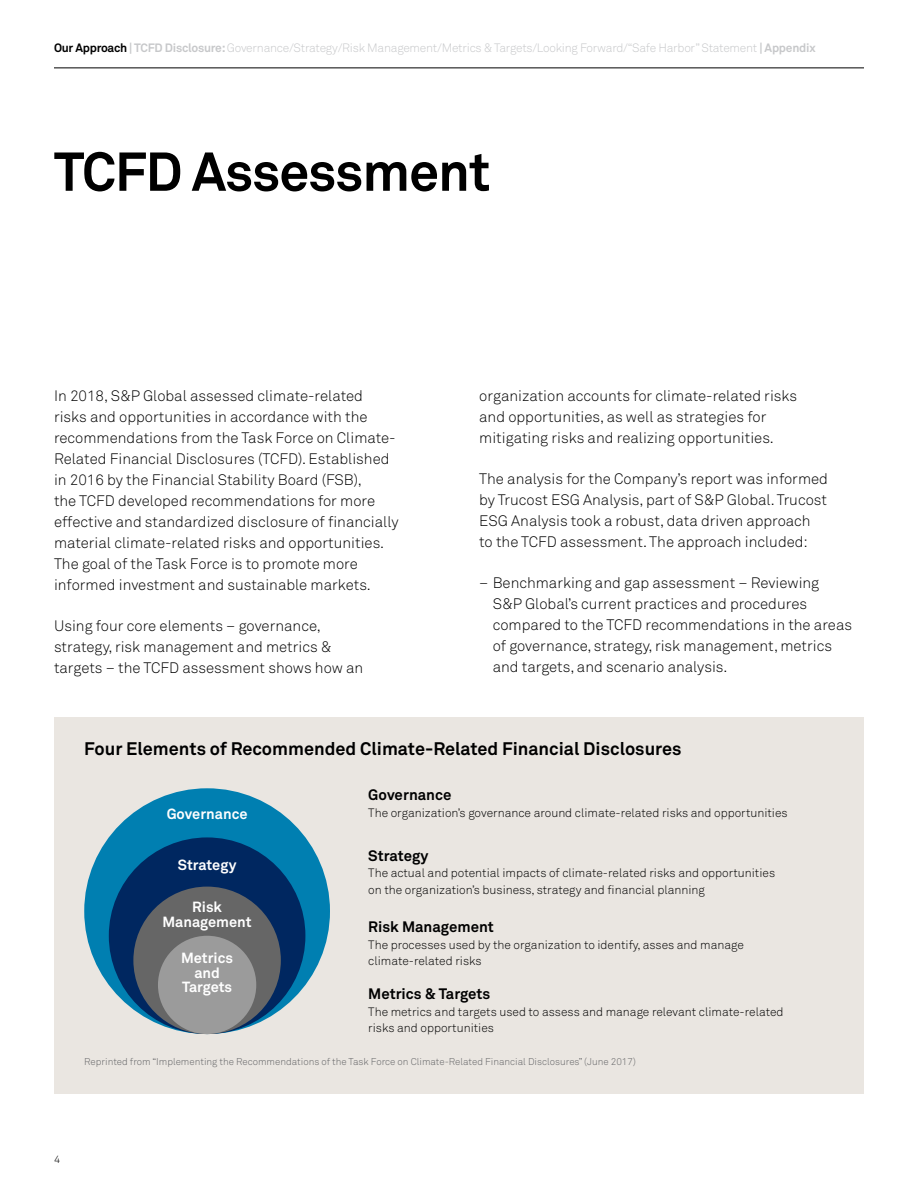
<style>
.page{position:relative;width:918px;height:1188px;background:#fff}
.page>*{position:absolute;margin:0;border:0;box-sizing:border-box;transform-origin:0 0}
.t1{font:700 54px "Akkurat Pro";letter-spacing:-.02em;color:#000}
.t2{font:700 18px "Akkurat Pro";color:#000}
.t3{font:300 15px/21px "Akkurat Pro";color:#000}
.t4{font:700 15px "Akkurat Pro";color:#000}
.t5{font:700 14.55px/14.5px "Akkurat Pro";color:#fff;text-align:center}
.t6{font:300 12px/16.5px "Akkurat Pro";color:#000}
.t7{font:300 12px "Akkurat Pro";letter-spacing:-.02em;color:#c7c8ca}
.t8{font:300 10.5px "Akkurat Pro";color:#000}
.t9{font:300 9.75px "Akkurat Pro";color:#636466}
.s1{font-weight:700;color:#000}
.s2{font-weight:700}
</style>
<div class="page">
<hr style="left:54px;top:68px;width:810px;height:1px;background:#000">
<div style="left:54px;top:717px;width:810px;height:377px;background:#eae6e1"></div>
<div style="left:84px;top:788px;width:246px;height:246px;background:#007fb1;border-radius:50%"></div>
<div style="left:109px;top:837px;width:196px;height:197px;background:#002760;border-radius:50%"></div>
<div style="left:133px;top:887px;width:148px;height:147px;background:#666;border-radius:50%"></div>
<div style="left:158px;top:936px;width:98px;height:98px;background:#9b9b9b;border-radius:50%"></div>
<p class="t7" style="left:54px;top:41px;width:763px"><span class="s1">Our Approach</span> <span class="s2">| TCFD Disclosure:</span> Governance/Strategy/Risk Management/Metrics &amp; Targets/Looking Forward/“Safe Harbor” Statement <span class="s2">| Appendix</span></p>
<h1 class="t1" style="left:54px;top:139px;width:438px">TCFD Assessment</h1>
<p class="t3" style="left:54px;top:385px;width:346px">In 2018, S&amp;P Global assessed climate-related risks and opportunities in accordance with the recommendations from the Task Force on Climate-Related Financial Disclosures (TCFD). Established in 2016 by the Financial Stability Board (FSB),<br>the TCFD developed recommendations for more effective and standardized disclosure of financially material climate-related risks and opportunities.<br>The goal of the Task Force is to promote more informed investment and sustainable markets.</p>
<p class="t3" style="left:54px;top:615px;width:311px">Using four core elements – governance, strategy, risk management and metrics &amp; targets – the TCFD assessment shows how an</p>
<p class="t3" style="left:479px;top:385px;width:320px">organization accounts for climate-related risks and opportunities, as well as strategies for mitigating risks and realizing opportunities.</p>
<p class="t3" style="left:479px;top:468px;width:350px">The analysis for the Company’s report was informed by Trucost ESG Analysis, part of S&amp;P Global. Trucost ESG Analysis took a robust, data driven approach<br>to the TCFD assessment. The approach included:</p>
<p class="t3" style="left:493px;top:572px;width:361px;text-indent:-14px">– Benchmarking and gap assessment – Reviewing S&amp;P Global’s current practices and procedures compared to the TCFD recommendations in the areas of governance, strategy, risk management, metrics and targets, and scenario analysis.</p>
<p class="t2" style="left:84px;top:738px;width:599px">Four Elements of Recommended Climate-Related Financial Disclosures</p>
<p class="t4" style="left:368px;top:786px;width:85px">Governance</p>
<p class="t6" style="left:368px;top:804px;width:421px">The organization’s governance around climate-related risks and opportunities</p>
<p class="t4" style="left:368px;top:846px;width:62px">Strategy</p>
<p class="t6" style="left:368px;top:865px;width:408px">The actual and potential impacts of climate-related risks and opportunities on the organization’s business, strategy and financial planning</p>
<p class="t4" style="left:368px;top:918px;width:127px">Risk Management</p>
<p class="t6" style="left:368px;top:936px;width:377px">The processes used by the organization to identify, asses and manage climate-related risks</p>
<p class="t4" style="left:368px;top:985px;width:124px">Metrics &amp; Targets</p>
<p class="t6" style="left:368px;top:1003px;width:417px">The metrics and targets used to assess and manage relevant climate-related risks and opportunities</p>
<p class="t5" style="left:167px;top:807px;width:82px">Governance</p>
<p class="t5" style="left:178px;top:858px;width:60px">Strategy</p>
<p class="t5" style="left:162px;top:900px;width:91px">Risk<br>Management</p>
<p class="t5" style="left:181px;top:951px;width:53px">Metrics and<br>Targets</p>
<p class="t9" style="left:84px;top:1056px;width:553px">Reprinted from “Implementing the Recommendations of the Task Force on Climate-Related Financial Disclosures” (June 2017)</p>
<p class="t8" style="left:54px;top:1153px;width:7px">4</p>
</div>
